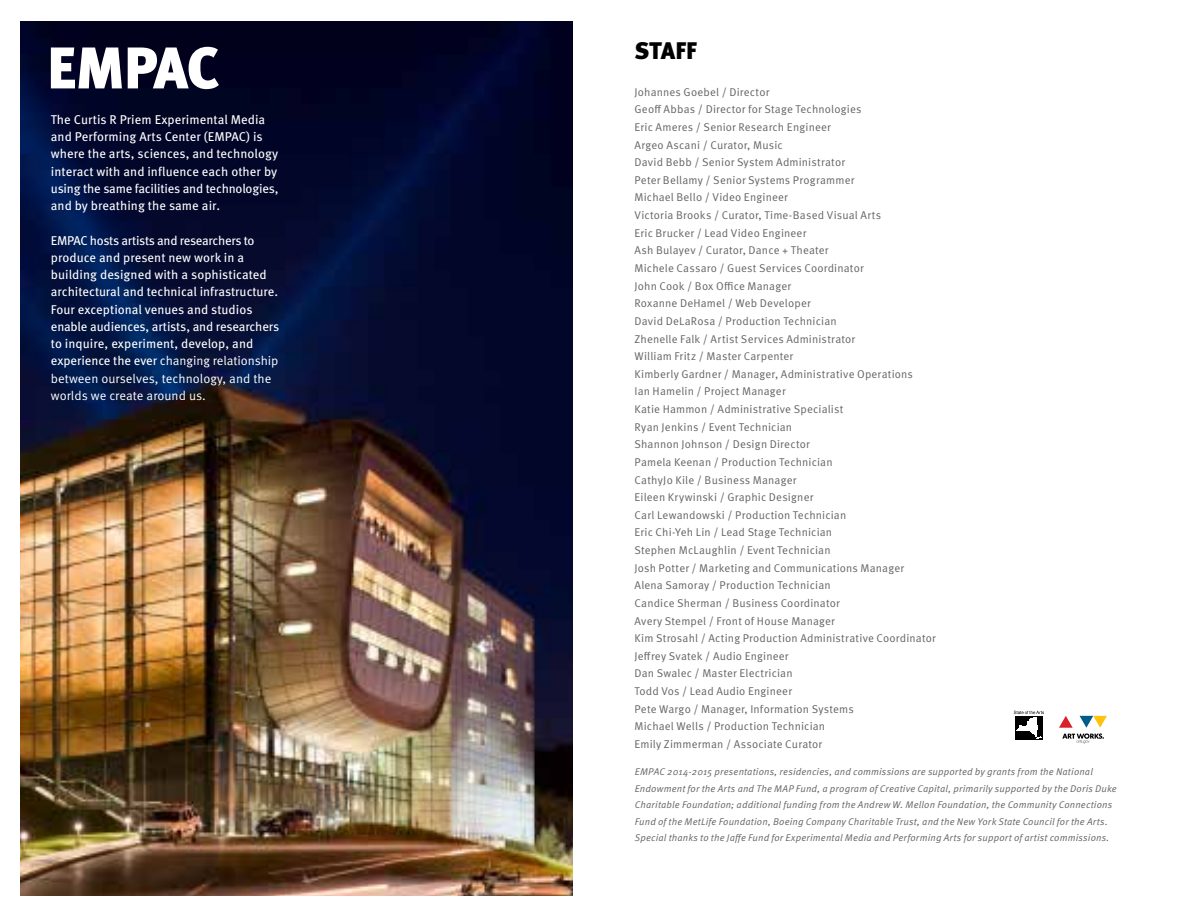
<style>
.page{position:relative;width:1188px;height:918px;background:#fff}
.page>*{position:absolute;margin:0;border:0;box-sizing:border-box;transform-origin:0 0}
.t1{font:900 24px "Meta Pro";letter-spacing:-.005em;color:#000}
.t2{font:12.75px/17.2px "Meta Pro";color:#fff}
.t3{font:11.25px/17.7px "Meta Pro Norm";letter-spacing:.015em;color:#636466}
.t4{font:9.75px/16.5px "Meta Pro Norm Ita";letter-spacing:.02em;color:#636466}
.s1{font-family:"Meta Pro Norm"}
</style>
<div class="page">
<img style="left:21px;top:21px;width:551px;height:874px">
<svg style="left:51px;top:48px;width:71px;height:40px"></svg>
<svg style="left:128px;top:47px;width:91px;height:42px"></svg>
<svg style="left:1014px;top:711px;width:30px;height:29px"></svg>
<svg style="left:1059px;top:716px;width:48px;height:27px"></svg>
<p class="t2" style="left:51px;top:110px;width:229px">The Curtis R Priem Experimental Media and Performing Arts Center (EMPAC) is where the arts, sciences, and technology interact with and influence each other by using the same facilities and technologies, and by breathing the same air.</p>
<p class="t2" style="left:51px;top:231px;width:230px">EMPAC hosts artists and researchers to produce and present new work in a building designed with a sophisticated architectural and technical infrastructure.<br>Four exceptional venues and studios enable audiences, artists, and researchers to inquire, experiment, develop, and experience the ever <span class="s1">changing relationship between ourselves, technology, and the worlds we create around us.</span></p>
<h2 class="t1" style="left:634px;top:31px;width:64px">STAFF</h2>
<p class="t3" style="left:634px;top:82px;width:303px">Johannes Goebel / Director<br>Geof Abbas / Director for Stage Technologies<br>Eric Ameres / Senior Research Engineer<br>Argeo Ascani / Curator, Music<br>David Bebb / Senior System Administrator<br>Peter Bellamy / Senior Systems Programmer<br>Michael Bello / Video Engineer<br>Victoria Brooks / Curator, Time-Based Visual Arts<br>Eric Brucker / Lead Video Engineer<br>Ash Bulayev / Curator, Dance + Theater<br>Michele Cassaro / Guest Services Coordinator<br>John Cook / Box Ofce Manager<br>Roxanne DeHamel / Web Developer<br>David DeLaRosa / Production Technician<br>Zhenelle Falk / Artist Services Administrator<br>William Fritz / Master Carpenter<br>Kimberly Gardner / Manager, Administrative Operations<br>Ian Hamelin / Project Manager<br>Katie Hammon / Administrative Specialist<br>Ryan Jenkins / Event Technician<br>Shannon Johnson / Design Director<br>Pamela Keenan / Production Technician<br>CathyJo Kile / Business Manager<br>Eileen Krywinski / Graphic Designer<br>Carl Lewandowski / Production Technician<br>Eric Chi-Yeh Lin / Lead Stage Technician<br>Stephen McLaughlin / Event Technician<br>Josh Potter / Marketing and Communications Manager<br>Alena Samoray / Production Technician<br>Candice Sherman / Business Coordinator<br>Avery Stempel / Front of House Manager<br>Kim Strosahl / Acting Production Administrative Coordinator Jefrey Svatek / Audio Engineer<br>Dan Swalec / Master Electrician<br>Todd Vos / Lead Audio Engineer<br>Pete Wargo / Manager, Information Systems<br>Michael Wells / Production Technician<br>Emily Zimmerman / Associate Curator</p>
<p class="t4" style="left:635px;top:763px;width:484px">EMPAC 2014-2015 presentations, residencies, and commissions are supported by grants from the National Endowment for the Arts and The MAP Fund, a program of Creative Capital, primarily supported by the Doris Duke Charitable Foundation; additional funding from the Andrew W. Mellon Foundation, the Community Connections Fund of the MetLife Foundation, Boeing Company Charitable Trust, and the New York State Council for the Arts.<br>Special thanks to the Jafe Fund for Experimental Media and Performing Arts for support of artist commissions.</p>
</div>
